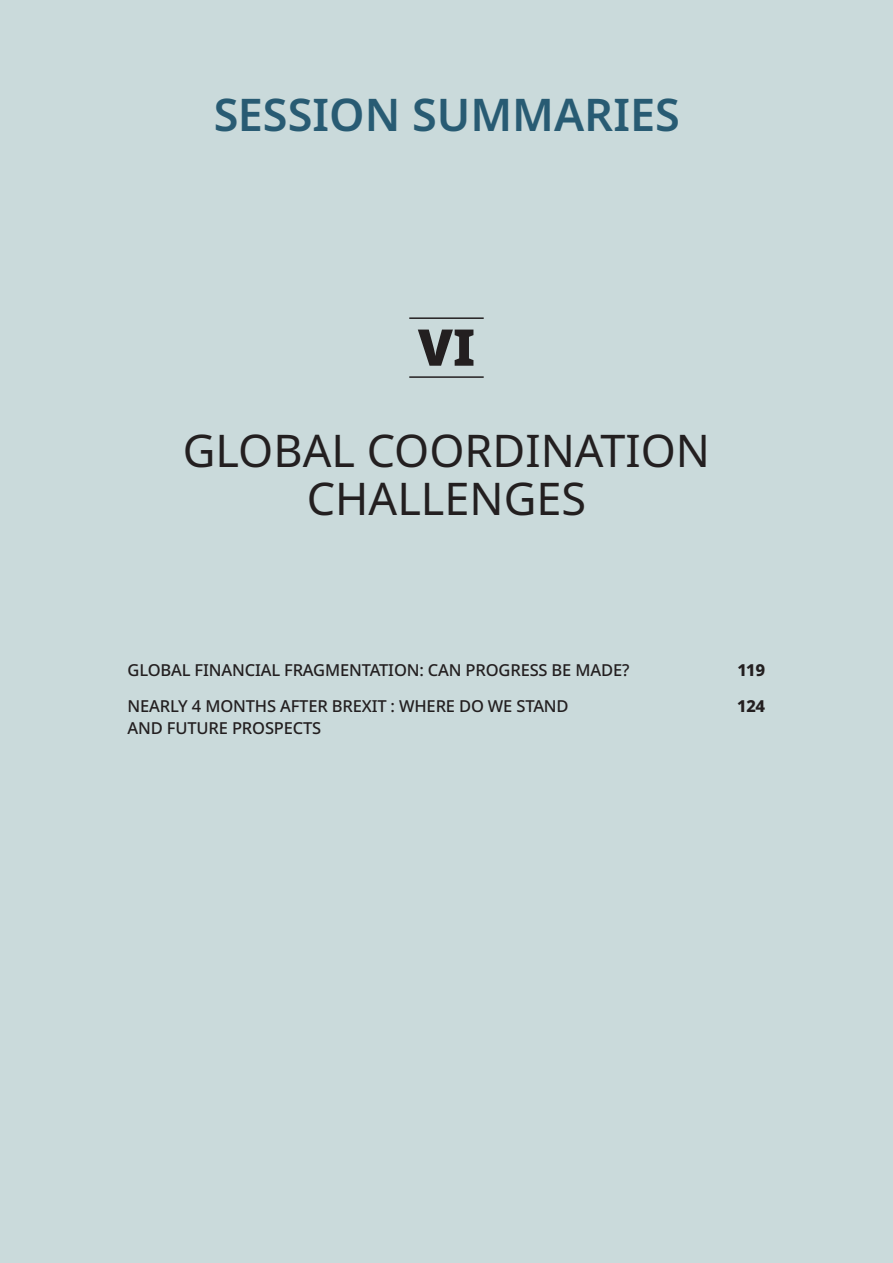
<style>
.page{position:relative;width:893px;height:1263px;background:#cadadb}
.page>*{position:absolute;margin:0;border:0;box-sizing:border-box;transform-origin:0 0}
.t1{font:900 50.7px "Noto Sans";color:#231f20}
.t2{font:45px/48px "Noto Sans";color:#231f20;text-align:center}
.t3{font:600 45px "Noto Sans";color:#003c59}
.t4{font:500 16.5px/22.5px "Noto Sans";letter-spacing:-.01em;color:#231f20}
.t5{font:800 16.5px "Noto Sans";letter-spacing:-.01em;color:#231f20}
</style>
<div class="page">
<hr style="left:409px;top:317px;width:75px;height:2px;background:#231f20">
<hr style="left:409px;top:376px;width:75px;height:2px;background:#231f20">
<h2 class="t3" style="left:213px;top:83px;width:468px">SESSION SUMMARIES</h2>
<h1 class="t1" style="left:418px;top:309px;width:59px">VI</h1>
<h2 class="t2" style="left:183px;top:428px;width:529px">GLOBAL COORDINATION<br>CHALLENGES</h2>
<p class="t4" style="left:128px;top:659px;width:503px">GLOBAL FINANCIAL FRAGMENTATION: CAN PROGRESS BE MADE?</p>
<p class="t5" style="left:738px;top:658px;width:29px">119</p>
<p class="t4" style="left:128px;top:695px;width:443px">NEARLY 4 MONTHS AFTER BREXIT : WHERE DO WE STAND<br>AND FUTURE PROSPECTS</p>
<p class="t5" style="left:738px;top:693px;width:29px">124</p>
</div>
